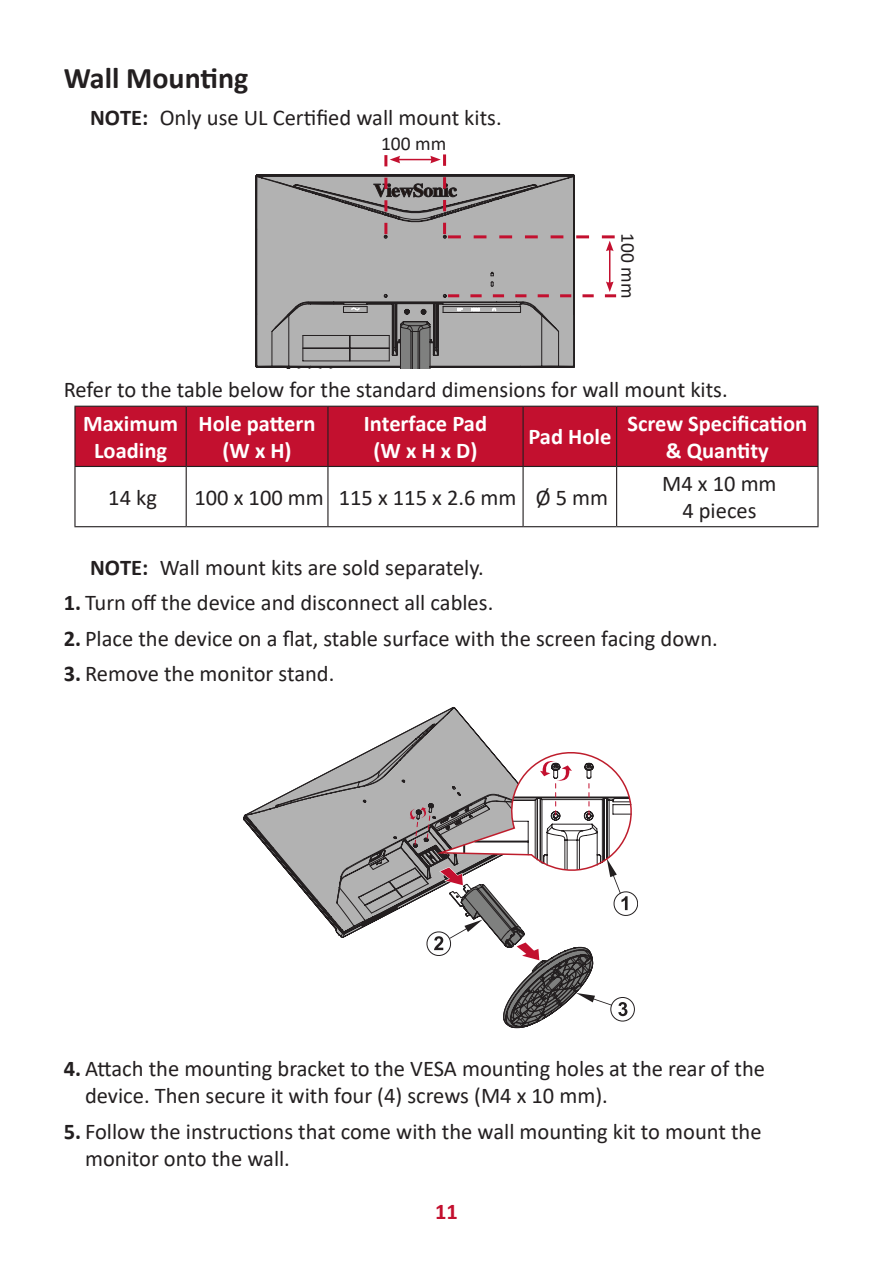
<style>
.page{position:relative;width:893px;height:1263px;background:#fff}
.page>*{position:absolute;margin:0;border:0;box-sizing:border-box;transform-origin:0 0}
.t1{font:700 30px "Calibri";color:#231f20}
.t2{font:22.5px/27px "Calibri";color:#231f20}
.t3{font:700 22.5px/27px "Calibri";color:#fff;text-align:center}
.t4{font:700 22.5px "Calibri";color:#c3102f}
.t5{font:19.5px "Calibri";color:#231f20}
.s1{font-weight:700}
</style>
<div class="page">
<svg style="left:256px;top:322px;width:319px;height:47px"></svg>
<svg style="left:256px;top:176px;width:318px;height:191px;background:#a09f9f"></svg>
<svg style="left:288px;top:154px;width:328px;height:161px"></svg>
<div style="left:75px;top:405px;width:743px;height:61px;background:#c3102f"></div>
<hr style="left:74px;top:406px;width:112px;height:1px;background:#231f20">
<hr style="left:74px;top:407px;width:2px;height:59px;background:#231f20">
<hr style="left:186px;top:406px;width:142px;height:1px;background:#231f20">
<hr style="left:186px;top:407px;width:1px;height:59px;background:#231f20">
<hr style="left:328px;top:406px;width:195px;height:1px;background:#231f20">
<hr style="left:327px;top:407px;width:1px;height:59px;background:#231f20">
<hr style="left:523px;top:406px;width:94px;height:1px;background:#231f20">
<hr style="left:522px;top:407px;width:2px;height:59px;background:#231f20">
<hr style="left:617px;top:406px;width:202px;height:1px;background:#231f20">
<hr style="left:616px;top:407px;width:1px;height:59px;background:#231f20">
<hr style="left:817px;top:407px;width:2px;height:59px;background:#231f20">
<hr style="left:74px;top:466px;width:112px;height:1px;background:#231f20">
<hr style="left:74px;top:467px;width:2px;height:59px;background:#231f20">
<hr style="left:186px;top:466px;width:142px;height:1px;background:#231f20">
<hr style="left:186px;top:467px;width:1px;height:59px;background:#231f20">
<hr style="left:328px;top:466px;width:195px;height:1px;background:#231f20">
<hr style="left:327px;top:467px;width:1px;height:59px;background:#231f20">
<hr style="left:523px;top:466px;width:94px;height:1px;background:#231f20">
<hr style="left:522px;top:467px;width:2px;height:59px;background:#231f20">
<hr style="left:617px;top:466px;width:202px;height:1px;background:#231f20">
<hr style="left:616px;top:467px;width:1px;height:59px;background:#231f20">
<hr style="left:817px;top:467px;width:2px;height:59px;background:#231f20">
<hr style="left:74px;top:526px;width:112px;height:1px;background:#231f20">
<hr style="left:186px;top:526px;width:142px;height:1px;background:#231f20">
<hr style="left:328px;top:526px;width:195px;height:1px;background:#231f20">
<hr style="left:523px;top:526px;width:94px;height:1px;background:#231f20">
<hr style="left:617px;top:526px;width:202px;height:1px;background:#231f20">
<svg style="left:420px;top:707px;width:49px;height:17px"></svg>
<svg style="left:244px;top:724px;width:394px;height:304px"></svg>
<h1 class="t1" style="left:64px;top:57px;width:186px">Wall Mounting</h1>
<p class="t2" style="left:90px;top:103px;width:413px"><span class="s1">NOTE:</span> Only use UL Certified wall mount kits.</p>
<p class="t5" style="left:381px;top:130px;width:67px">100 mm</p>
<p class="t5" style="left:641px;top:233px;width:67px;rotate:90deg">100 mm</p>
<p class="t2" style="left:64px;top:376px;width:665px">Refer to the table below for the standard dimensions for wall mount kits.</p>
<p class="t3" style="left:83px;top:410px;width:97px">Maximum<br>Loading</p>
<p class="t3" style="left:199px;top:410px;width:119px">Hole pattern (W x H)</p>
<p class="t3" style="left:364px;top:410px;width:125px">Interface Pad (W x H x D)</p>
<p class="t3" style="left:627px;top:410px;width:181px">Screw Specification &amp; Quantity</p>
<p class="t3" style="left:528px;top:423px;width:84px">Pad Hole</p>
<p class="t2" style="left:108px;top:483px;width:50px">14 kg</p>
<p class="t2" style="left:194px;top:483px;width:415px">100 x 100 mm 115 x 115 x 2.6 mm Ø 5 mm</p>
<p class="t2" style="left:662px;top:470px;width:116px;text-align:center">M4 x 10 mm<br>4 pieces</p>
<p class="t2" style="left:90px;top:553px;width:395px"><span class="s1">NOTE:</span> Wall mount kits are sold separately.</p>
<p class="t2" style="left:64px;top:589px;width:431px"><span class="s1">1.</span> Turn off the device and disconnect all cables.</p>
<p class="t2" style="left:64px;top:624px;width:656px"><span class="s1">2.</span> Place the device on a flat, stable surface with the screen facing down.</p>
<p class="t2" style="left:64px;top:660px;width:272px"><span class="s1">3.</span> Remove the monitor stand.</p>
<p class="t2" style="left:85px;top:1055px;width:681px;text-indent:-21px"><span class="s1">4.</span> Attach the mounting bracket to the VESA mounting holes at the rear of the device. Then secure it with four (4) screws (M4 x 10 mm).</p>
<p class="t2" style="left:85px;top:1117px;width:678px;text-indent:-21px"><span class="s1">5.</span> Follow the instructions that come with the wall mounting kit to mount the monitor onto the wall.</p>
<p class="t4" style="left:435px;top:1196px;width:24px">11</p>
</div>
